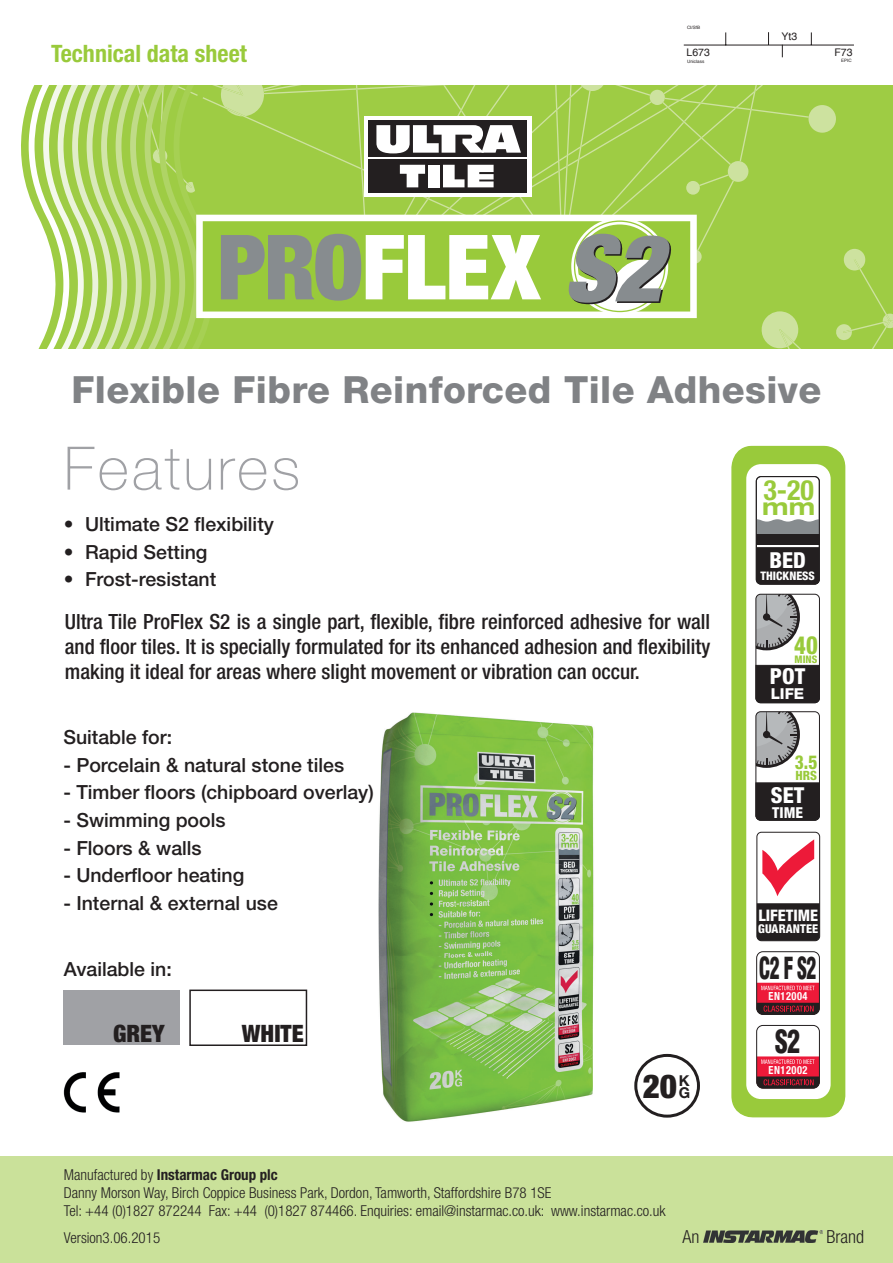
<style>
.page{position:relative;width:893px;height:1263px;background:#fff}
.page>*{position:absolute;margin:0;border:0;box-sizing:border-box;transform-origin:0 0}
.t1{font:100 60px "Helvetica Neue";letter-spacing:.05em;color:#a0a1a5}
.t2{font:800 37.5px "Helvetica Neue";letter-spacing:.01em;color:#808285}
.t3{font:900 condensed 33px "Helvetica Neue";color:#231f20}
.t4{font:900 condensed 31.05px "Swiss 721 BT";color:#231f20;scale:.83 1}
.t5{font:900 condensed 29.55px "Swiss 721 BT";color:#231f20;scale:.67 1}
.t6{font:700 condensed 27.9px "Helvetica Neue";color:#99ca3b}
.t7{font:800 condensed 25.05px "Helvetica Neue";color:#99ca3b;scale:.9 1}
.t8{font:700 condensed 24px "Helvetica Neue";color:#99ca3b}
.t9{font:900 condensed 24px "Helvetica Neue";color:#231f20}
.t10{font:700 expanded 23.4px "Helvetica Neue";color:#99ca3b}
.t11{font:800 condensed 22.05px "Helvetica Neue";color:#fff}
.t12{font:500 condensed 21px/25.2px "Helvetica Neue";color:#231f20;text-align:justify}
.t13{font:500 19.5px "Helvetica Neue";color:#231f20}
.t14{font:800 condensed 19.2px "Helvetica Neue";color:#99ca3b;scale:.9 1}
.t15{font:300 condensed 18px "Helvetica Neue";color:#231f20}
.t16{font:800 condensed 15.9px "Helvetica Neue";color:#fff}
.t17{font:800 15.15px "Helvetica Neue";color:#fff}
.t18{font:800 condensed 15.15px "Helvetica Neue";color:#fff}
.t19{font:300 condensed 15px/18px "Helvetica Neue";color:#231f20}
.t20{font:700 15px "Helvetica Neue";color:#231f20}
.t21{font:800 condensed 12.75px "Helvetica Neue";color:#99ca3b}
.t22{font:800 condensed 12.15px "Helvetica Neue";letter-spacing:.005em;color:#fff}
.t23{font:800 condensed 11.85px "Helvetica Neue";color:#fff}
.t24{font:700 condensed 11.25px "Helvetica Neue";letter-spacing:.05em;color:#fff;scale:.93 1}
.t25{font:10.5px "Helvetica";color:#231f20}
.t26{font:800 condensed 10.5px "Helvetica Neue";color:#99ca3b}
.t27{font:4.5px "Helvetica";color:#231f20}
.s1{font-weight:700}
</style>
<div class="page">
<img style="left:191px;top:712px;width:529px;height:445px">
<div style="left:732px;top:446px;width:113px;height:671px;background:#99ca3b;border-radius:21px"></div>
<div style="left:731px;top:446px;width:114px;height:672px;border:2px solid #99ca3b;border-radius:21px"></div>
<div style="left:746px;top:464px;width:85px;height:635px;background:#fff;border-radius:15px"></div>
<div style="left:756px;top:832px;width:64px;height:109px;border:1px solid #231f20;border-radius:5px"></div>
<svg style="left:762px;top:839px;width:52px;height:57px"></svg>
<div style="left:757px;top:903px;width:63px;height:38px;background:#231f20"></div>
<svg style="left:758px;top:983px;width:60px;height:30px;background:#b7263b"></svg>
<div style="left:756px;top:951px;width:64px;height:64px;border:1px solid #231f20;border-radius:6px"></div>
<svg style="left:758px;top:1056px;width:60px;height:31px;background:#b8293e"></svg>
<div style="left:756px;top:1025px;width:64px;height:64px;border:1px solid #231f20;border-radius:6px"></div>
<svg style="left:757px;top:664px;width:63px;height:40px;background:#2c2829"></svg>
<svg style="left:757px;top:594px;width:43px;height:56px;background:#9fa0a1"></svg>
<div style="left:755px;top:594px;width:65px;height:109px;border:1px solid #231f20;border-radius:5px"></div>
<div style="left:757px;top:782px;width:63px;height:37px;background:#231f20"></div>
<svg style="left:757px;top:713px;width:43px;height:55px;background:#9fa0a2"></svg>
<div style="left:755px;top:711px;width:65px;height:110px;border:1px solid #231f20;border-radius:5px"></div>
<svg style="left:758px;top:519px;width:60px;height:15px"></svg>
<div style="left:756px;top:547px;width:62px;height:36px;background:#231f20"></div>
<div style="left:756px;top:476px;width:64px;height:109px;border:1px solid #231f20;border-radius:5px"></div>
<div style="left:756px;top:534px;width:63px;height:11px;background:#231f20"></div>
<div style="left:713px;top:442px;width:151px;height:679px;border:3px solid #fff;border-radius:24px"></div>
<img style="left:64px;top:1072px;width:56px;height:41px">
<div style="left:0;top:1157px;width:893px;height:106px;background:#cae19a"></div>
<img style="left:703px;top:1231px;width:119px;height:12px">
<svg style="left:811px;top:32px;width:1px;height:13px"></svg>
<svg style="left:768px;top:32px;width:1px;height:13px"></svg>
<svg style="left:725px;top:32px;width:1px;height:13px"></svg>
<hr style="left:684px;top:45px;width:170px;height:1px;background:#231f20">
<svg style="left:782px;top:45px;width:1px;height:12px"></svg>
<svg style="left:21px;top:86px;width:872px;height:263px;background:#a9cc66"></svg>
<div style="left:189px;top:989px;width:118px;height:57px;border:2px solid #231f20"></div>
<div style="left:64px;top:990px;width:116px;height:55px;background:#a0a1a5"></div>
<div style="left:634px;top:1054px;width:66px;height:63px;border:3px solid #231f20;border-radius:50%"></div>
<h3 class="t8" style="left:51px;top:39px;width:197px">Technical data sheet</h3>
<p class="t27" style="left:687px;top:24px;width:15px">CI/SfB</p>
<p class="t25" style="left:686px;top:44px;width:25px">L673</p>
<p class="t27" style="left:687px;top:58px;width:19px">Uniclass</p>
<p class="t25" style="left:782px;top:28px;width:17px">Yt3</p>
<p class="t25" style="left:834px;top:44px;width:20px">F73</p>
<p class="t27" style="left:841px;top:57px;width:12px">EPIC</p>
<h2 class="t2" style="left:72px;top:367px;width:751px">Flexible Fibre Reinforced Tile Adhesive</h2>
<h1 class="t1" style="left:64px;top:434px;width:238px">Features</h1>
<h3 class="t13" style="left:64px;top:512px;width:212px">• Ultimate S2 flexibility</h3>
<h3 class="t13" style="left:64px;top:540px;width:145px">• Rapid Setting</h3>
<h3 class="t13" style="left:64px;top:568px;width:154px">• Frost-resistant</h3>
<p class="t12" style="left:65px;top:608px;width:647px">Ultra Tile ProFlex S2 is a single part, flexible, fibre reinforced adhesive for wall and floor tiles. It is specially formulated for its enhanced adhesion and flexibility making it ideal for areas where slight movement or vibration can occur.</p>
<h3 class="t13" style="left:63px;top:725px;width:110px">Suitable for:</h3>
<h3 class="t13" style="left:63px;top:753px;width:282px">- Porcelain &amp; natural stone tiles</h3>
<h3 class="t13" style="left:63px;top:781px;width:312px">- Timber floors (chipboard overlay)</h3>
<h3 class="t13" style="left:63px;top:808px;width:164px">- Swimming pools</h3>
<h3 class="t13" style="left:63px;top:836px;width:140px">- Floors &amp; walls</h3>
<h3 class="t13" style="left:63px;top:864px;width:182px">- Underfloor heating</h3>
<h3 class="t13" style="left:63px;top:891px;width:216px">- Internal &amp; external use</h3>
<h3 class="t13" style="left:64px;top:958px;width:110px">Available in:</h3>
<h3 class="t9" style="left:113px;top:1019px;width:53px">GREY</h3>
<h3 class="t9" style="left:242px;top:1019px;width:63px">WHITE</h3>
<h3 class="t3" style="left:643px;top:1066px;width:48px">20<sup>K</sup></h3>
<p class="t20" style="left:679px;top:1083px;width:13px">G</p>
<h3 class="t6" style="left:763px;top:473px;width:52px">3-20</h3>
<h3 class="t10" style="left:762px;top:492px;width:54px">mm</h3>
<h3 class="t11" style="left:769px;top:546px;width:38px">BED</h3>
<p class="t23" style="left:760px;top:568px;width:56px">THICKNESS</p>
<h3 class="t7" style="left:794px;top:629px;width:28px">40</h3>
<p class="t26" style="left:795px;top:653px;width:24px">MINS</p>
<h3 class="t11" style="left:770px;top:663px;width:37px">POT</h3>
<p class="t17" style="left:771px;top:685px;width:35px">LIFE</p>
<p class="t14" style="left:795px;top:750px;width:26px">3.5</p>
<p class="t21" style="left:795px;top:768px;width:23px">HRS</p>
<h3 class="t11" style="left:771px;top:781px;width:35px">SET</h3>
<p class="t18" style="left:772px;top:803px;width:32px">TIME</p>
<p class="t16" style="left:758px;top:906px;width:61px">LIFETIME</p>
<p class="t22" style="left:758px;top:921px;width:62px">GUARANTEE</p>
<h3 class="t5" style="left:759px;top:951px;width:88px">C2 F S2</h3>
<p class="t24" style="left:768px;top:989px;width:43px">EN12004</p>
<h3 class="t4" style="left:775px;top:1023px;width:33px">S2</h3>
<p class="t24" style="left:768px;top:1063px;width:43px">EN12002</p>
<p class="t19" style="left:64px;top:1166px;width:603px">Manufactured by <span class="s1">Instarmac Group plc<br></span>Danny Morson Way, Birch Coppice Business Park, Dordon, Tamworth, Staffordshire B78 1SE<br>Tel: +44 (0)1827 872244 Fax: +44 (0)1827 874466. Enquiries: email@instarmac.co.uk: www.instarmac.co.uk</p>
<p class="t19" style="left:64px;top:1228px;width:98px">Version3.06.2015</p>
<p class="t15" style="left:682px;top:1226px;width:18px">An</p>
<p class="t15" style="left:826px;top:1226px;width:39px">Brand</p>
</div>
